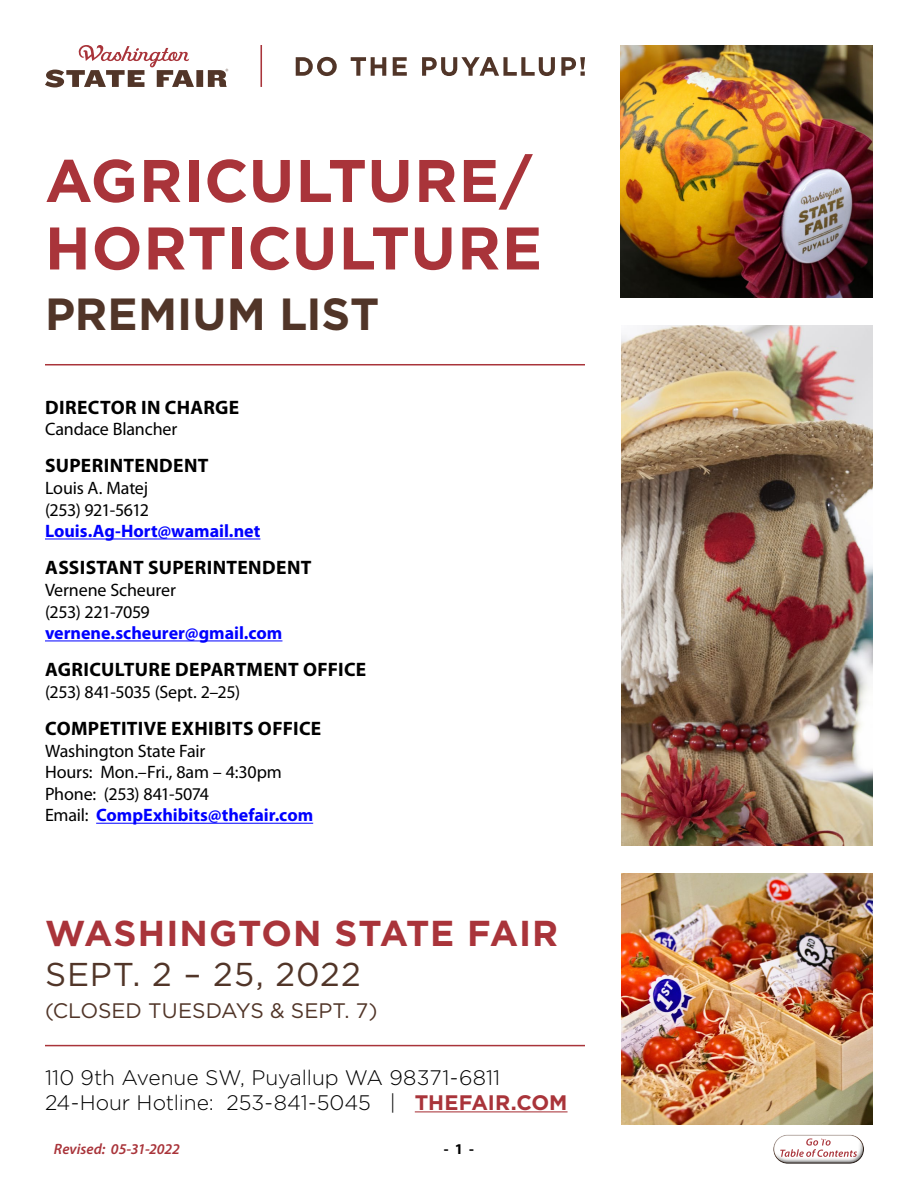
<style>
.page{position:relative;width:918px;height:1188px;background:#fff}
.page>*{position:absolute;margin:0;border:0;box-sizing:border-box;transform-origin:0 0}
.t1{font:700 60px/67.5px "Gotham";letter-spacing:.015em;color:#a9343a}
.t2{font:700 45px "Gotham";color:#513528}
.t3{font:700 36px "Gotham";letter-spacing:.025em;color:#a9343a}
.t4{font:33px "Gotham";letter-spacing:.025em;color:#513528}
.t5{font:300 21px/25.2px "Gotham";letter-spacing:-.005em;color:#000}
.t6{font:21px "Gotham";letter-spacing:-.005em;color:#513528}
.t7{font:700 19.5px "Myriad Pro";letter-spacing:.02em;color:#000}
.t8{font:18px/21.6px "Myriad Pro";letter-spacing:-.01em;color:#000}
.t9{font:700 18px "Myriad Pro";color:#00f}
.t10{font:italic 600 15px "Myriad Pro";color:#a9343a}
.t11{font:700 15px "Myriad Pro";color:#000}
.s1{font-weight:700;color:#00f}
.s2{font-weight:700;color:#a9343a}
</style>
<div class="page">
<div style="left:766px;top:1128px;width:100px;height:30px;background:#fff;opacity:.75"></div>
<div style="left:769px;top:1136px;width:102px;height:34px;background:#000;opacity:.75"></div>
<hr style="left:45px;top:1045px;width:540px;height:1px;background:#a9343a">
<hr style="left:415px;top:1111px;width:153px;height:1px;background:#a9343a">
<svg style="left:260px;top:45px;width:2px;height:42px"></svg>
<svg style="left:296px;top:57px;width:41px;height:19px"></svg>
<svg style="left:351px;top:57px;width:35px;height:19px"></svg>
<svg style="left:393px;top:57px;width:14px;height:19px"></svg>
<svg style="left:422px;top:57px;width:133px;height:19px"></svg>
<svg style="left:561px;top:57px;width:24px;height:19px"></svg>
<svg style="left:45px;top:45px;width:183px;height:42px"></svg>
<hr style="left:45px;top:364px;width:540px;height:1px;background:#a9343a">
<hr style="left:45px;top:539px;width:215px;height:1px;background:#00f">
<hr style="left:45px;top:641px;width:237px;height:1px;background:#00f">
<hr style="left:96px;top:823px;width:217px;height:1px;background:#00f">
<img style="left:621px;top:325px;width:252px;height:521px">
<img style="left:621px;top:874px;width:252px;height:251px">
<img style="left:621px;top:46px;width:252px;height:251px">
<h1 class="t1" style="left:45px;top:147px;width:499px">AGRICULTURE/<br>HORTICULTURE</h1>
<h2 class="t2" style="left:45px;top:284px;width:336px">PREMIUM LIST</h2>
<p class="t7" style="left:45px;top:396px;width:196px">DIRECTOR IN CHARGE</p>
<p class="t8" style="left:45px;top:419px;width:134px">Candace Blancher</p>
<p class="t7" style="left:45px;top:455px;width:165px">SUPERINTENDENT</p>
<p class="t8" style="left:45px;top:478px;width:105px">Louis A. Matej (253) 921-5612</p>
<p class="t9" style="left:45px;top:521px;width:217px">Louis.Ag-Hort@wamail.net</p>
<p class="t7" style="left:45px;top:557px;width:268px">ASSISTANT SUPERINTENDENT</p>
<p class="t8" style="left:45px;top:579px;width:133px">Vernene Scheurer (253) 221-7059</p>
<p class="t9" style="left:45px;top:623px;width:239px">vernene.scheurer@gmail.com</p>
<p class="t7" style="left:45px;top:659px;width:323px">AGRICULTURE DEPARTMENT OFFICE</p>
<p class="t8" style="left:45px;top:681px;width:197px">(253) 841-5035 (Sept. 2–25)</p>
<p class="t7" style="left:45px;top:718px;width:278px">COMPETITIVE EXHIBITS OFFICE</p>
<p class="t8" style="left:45px;top:740px;width:270px">Washington State Fair<br>Hours: Mon.–Fri., 8am – 4:30pm<br>Phone: (253) 841-5074<br>Email: <span class="s1">CompExhibits@thefair.com</span></p>
<h3 class="t3" style="left:45px;top:910px;width:515px">WASHINGTON STATE FAIR</h3>
<h3 class="t4" style="left:45px;top:953px;width:317px">SEPT. 2 – 25, 2022</h3>
<p class="t6" style="left:45px;top:997px;width:334px">(CLOSED TUESDAYS &amp; SEPT. 7)</p>
<p class="t5" style="left:45px;top:1064px;width:524px">110 9th Avenue SW, Puyallup WA 98371-6811<br>24-Hour Hotline: 253-841-5045 | <span class="s2">THEFAIR.COM</span></p>
<p class="t10" style="left:54px;top:1141px;width:127px">Revised: 05-31-2022</p>
<p class="t11" style="left:444px;top:1141px;width:32px">- 1 -</p>
</div>
